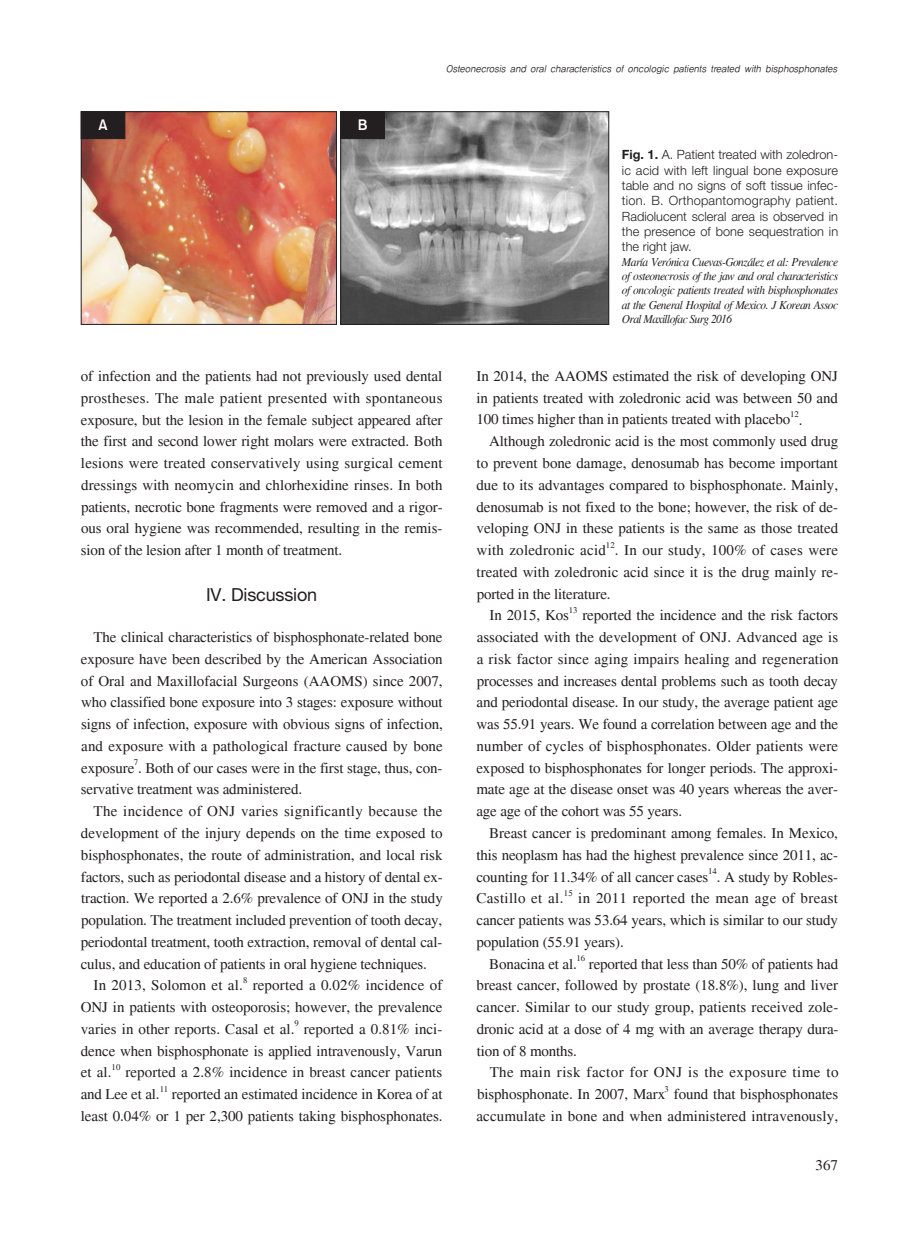
<style>
.page{position:relative;width:919px;height:1238px;background:#fff}
.page>*{position:absolute;margin:0;border:0;box-sizing:border-box;transform-origin:0 0}
.t1{font:18px "Helvetica Neue LT Pro";letter-spacing:-.01em;color:#231f20}
.t2{font:15px/21.8px "Times";letter-spacing:-.01em;color:#231f20;text-align:justify}
.t3{font:15px/21.8px "Times";letter-spacing:.03em;color:#231f20}
.t4{font:15px "Times";letter-spacing:.02em;color:#231f20}
.t5{font:15px "Times";letter-spacing:.015em;color:#231f20}
.t6{font:15px "Times";letter-spacing:.025em;color:#231f20}
.t7{font:15px "Times";letter-spacing:.01em;color:#231f20}
.t8{font:15px "Gothic 725 BT Bold A";color:#fff}
.t9{font:300 12.75px/15.3px "Helvetica Neue LT Pro";letter-spacing:.005em;color:#231f20;text-align:justify}
.t10{font:italic 12px/14.4px "Times";letter-spacing:-.045em;color:#231f20;text-align:justify;scale:.95 1}
.t11{font:italic 10.5px "YDIYGO120 KS Cpc EUC H";color:#231f20;scale:.9 1}
.t12{font:8.7px "Times";letter-spacing:-.005em;color:#231f20}
.s1{font-weight:700}
</style>
<div class="page">
<img style="left:83px;top:113px;width:252px;height:209px">
<div style="left:81px;top:111px;width:256px;height:213px;border:1px solid #231f20"></div>
<img style="left:342px;top:113px;width:265px;height:209px">
<div style="left:340px;top:111px;width:44px;height:28px;background:#231f20"></div>
<div style="left:81px;top:111px;width:44px;height:28px;background:#231f20"></div>
<div style="left:340px;top:111px;width:269px;height:213px;border:1px solid #231f20"></div>
<p class="t8" style="left:98px;top:116px;width:11px">A</p>
<p class="t8" style="left:358px;top:116px;width:11px">B</p>
<p class="t11" style="left:445px;top:64px;width:439px">Osteonecrosis and oral characteristics of oncologic patients treated with bisphosphonates</p>
<p class="t9" style="left:622px;top:147px;width:218px"><span class="s1">Fig. 1.</span> A. Patient treated with zoledron&shy;ic acid with left lingual bone exposure table and no signs of soft tissue infec&shy;tion. B. Orthopantomography patient.<br>Radiolucent scleral area is observed in the presence of bone sequestration in the right jaw.</p>
<p class="t10" style="left:622px;top:254px;width:229px">María Verónica Cuevas-González et al: Prevalence of osteonecrosis of the jaw and oral characteristics of oncologic patients treated with bisphosphonates at the General Hospital of Mexico. J Korean Assoc Oral Maxillofac Surg 2016</p>
<p class="t2" style="left:81px;top:365px;width:363px">of infection and the patients had not previously used dental prostheses. The male patient presented with spontaneous exposure, but the lesion in the female subject appeared after the first and second lower right molars were extracted. Both lesions were treated conservatively using surgical cement dressings with neomycin and chlorhexidine rinses. In both patients, necrotic bone fragments were removed and a rigor&shy;ous oral hygiene was recommended, resulting in the remis&shy;sion of the lesion after 1 month of treatment.</p>
<p class="t1" style="left:206px;top:583px;width:113px">IV. Discussion</p>
<p class="t2" style="left:81px;top:626px;width:363px;text-indent:13px">The clinical characteristics of bisphosphonate-related bone exposure have been described by the American Association of Oral and Maxillofacial Surgeons (AAOMS) since 2007, who classified bone exposure into 3 stages: exposure without signs of infection, exposure with obvious signs of infection, and exposure with a pathological fracture caused by bone exposure . Both of our cases were in the first stage, thus, con-</p>
<p class="t12" style="left:134px;top:757px;width:6px">7</p>
<p class="t2" style="left:81px;top:778px;width:223px">servative treatment was administered.</p>
<p class="t4" style="left:94px;top:802px;width:350px">The incidence of ONJ varies significantly because the</p>
<p class="t2" style="left:81px;top:822px;width:363px">development of the injury depends on the time exposed to</p>
<p class="t2" style="left:81px;top:844px;width:363px">bisphosphonates, the route of administration, and local risk</p>
<p class="t2" style="left:81px;top:865px;width:363px">factors, such as periodontal disease and a history of dental ex-</p>
<p class="t2" style="left:81px;top:887px;width:363px">traction. We reported a 2.6% prevalence of ONJ in the study</p>
<p class="t2" style="left:81px;top:909px;width:362px">population. The treatment included prevention of tooth decay,</p>
<p class="t2" style="left:81px;top:931px;width:363px">periodontal treatment, tooth extraction, removal of dental cal-</p>
<p class="t2" style="left:81px;top:952px;width:348px">culus, and education of patients in oral hygiene techniques.</p>
<p class="t7" style="left:94px;top:976px;width:151px">In 2013, Solomon et al.</p>
<p class="t12" style="left:243px;top:975px;width:6px">8</p>
<p class="t2" style="left:81px;top:974px;width:363px;text-indent:172px">reported a 0.02% incidence of ONJ in patients with osteoporosis; however, the prevalence varies in other reports. Casal et al.</p>
<p class="t12" style="left:294px;top:1018px;width:6px">9</p>
<p class="t2" style="left:81px;top:1018px;width:363px;text-indent:223px">reported a 0.81% inci&shy;dence when bisphosphonate is applied intravenously, Varun et al.</p>
<p class="t12" style="left:112px;top:1062px;width:10px">10</p>
<p class="t2" style="left:81px;top:1061px;width:363px;text-indent:45px">reported a 2.8% incidence in breast cancer patients and Lee et al.</p>
<p class="t12" style="left:160px;top:1083px;width:10px">11</p>
<p class="t2" style="left:81px;top:1083px;width:363px;text-align:right">reported an estimated incidence in Korea of at<br>least 0.04% or 1 per 2,300 patients taking bisphosphonates.</p>
<p class="t2" style="left:476px;top:365px;width:363px">In 2014, the AAOMS estimated the risk of developing ONJ in patients treated with zoledronic acid was between 50 and 100 times higher than in patients treated with placebo</p>
<p class="t12" style="left:790px;top:409px;width:10px">12</p>
<p class="t2" style="left:798px;top:409px;width:5px">.</p>
<p class="t2" style="left:489px;top:430px;width:350px">Although zoledronic acid is the most commonly used drug</p>
<p class="t2" style="left:476px;top:452px;width:363px">to prevent bone damage, denosumab has become important</p>
<p class="t2" style="left:476px;top:474px;width:363px">due to its advantages compared to bisphosphonate. Mainly,</p>
<p class="t2" style="left:476px;top:496px;width:363px">denosumab is not fixed to the bone; however, the risk of de-</p>
<p class="t2" style="left:476px;top:517px;width:363px">veloping ONJ in these patients is the same as those treated</p>
<p class="t5" style="left:476px;top:541px;width:131px">with zoledronic acid</p>
<p class="t12" style="left:606px;top:540px;width:10px">12</p>
<p class="t5" style="left:615px;top:541px;width:225px">. In our study, 100% of cases were</p>
<p class="t2" style="left:476px;top:561px;width:363px">treated with zoledronic acid since it is the drug mainly re-</p>
<p class="t2" style="left:476px;top:583px;width:135px">ported in the literature.</p>
<p class="t2" style="left:489px;top:604px;width:81px">In 2015, Kos</p>
<p class="t12" style="left:568px;top:605px;width:10px">13</p>
<p class="t2" style="left:476px;top:604px;width:363px;text-indent:106px">reported the incidence and the risk factors associated with the development of ONJ. Advanced age is a risk factor since aging impairs healing and regeneration processes and increases dental problems such as tooth decay and periodontal disease. In our study, the average patient age was 55.91 years. We found a correlation between age and the number of cycles of bisphosphonates. Older patients were exposed to bisphosphonates for longer periods. The approxi&shy;mate age at the disease onset was 40 years whereas the aver&shy;age age of the cohort was 55 years.</p>
<p class="t2" style="left:476px;top:822px;width:363px;text-indent:13px">Breast cancer is predominant among females. In Mexico, this neoplasm has had the highest prevalence since 2011, ac&shy;counting for 11.34% of all cancer cases</p>
<p class="t12" style="left:708px;top:866px;width:10px">14</p>
<p class="t2" style="left:716px;top:865px;width:123px">. A study by Robles-</p>
<p class="t12" style="left:563px;top:888px;width:10px">15</p>
<p class="t6" style="left:578px;top:889px;width:261px">in 2011 reported the mean age of breast</p>
<p class="t2" style="left:476px;top:909px;width:363px">cancer patients was 53.64 years, which is similar to our study</p>
<p class="t2" style="left:476px;top:931px;width:149px">population (55.91 years).</p>
<p class="t2" style="left:489px;top:952px;width:89px">Bonacina et al.</p>
<p class="t6" style="left:476px;top:889px;width:88px">Castillo et al.</p>
<p class="t12" style="left:576px;top:953px;width:10px">16</p>
<p class="t2" style="left:476px;top:952px;width:363px;text-indent:112px">reported that less than 50% of patients had breast cancer, followed by prostate (18.8%), lung and liver cancer. Similar to our study group, patients received zole&shy;dronic acid at a dose of 4 mg with an average therapy dura&shy;tion of 8 months.</p>
<p class="t3" style="left:477px;top:1061px;width:363px;text-indent:13px">The main risk factor for ONJ is the exposure time to bisphosphonate. In 2007, Marx</p>
<p class="t12" style="left:664px;top:1083px;width:6px">3</p>
<p class="t2" style="left:476px;top:1083px;width:363px;text-align:right">found that bisphosphonates<br>accumulate in bone and when administered intravenously,</p>
<p class="t2" style="left:815px;top:1153px;width:24px">367</p>
</div>
